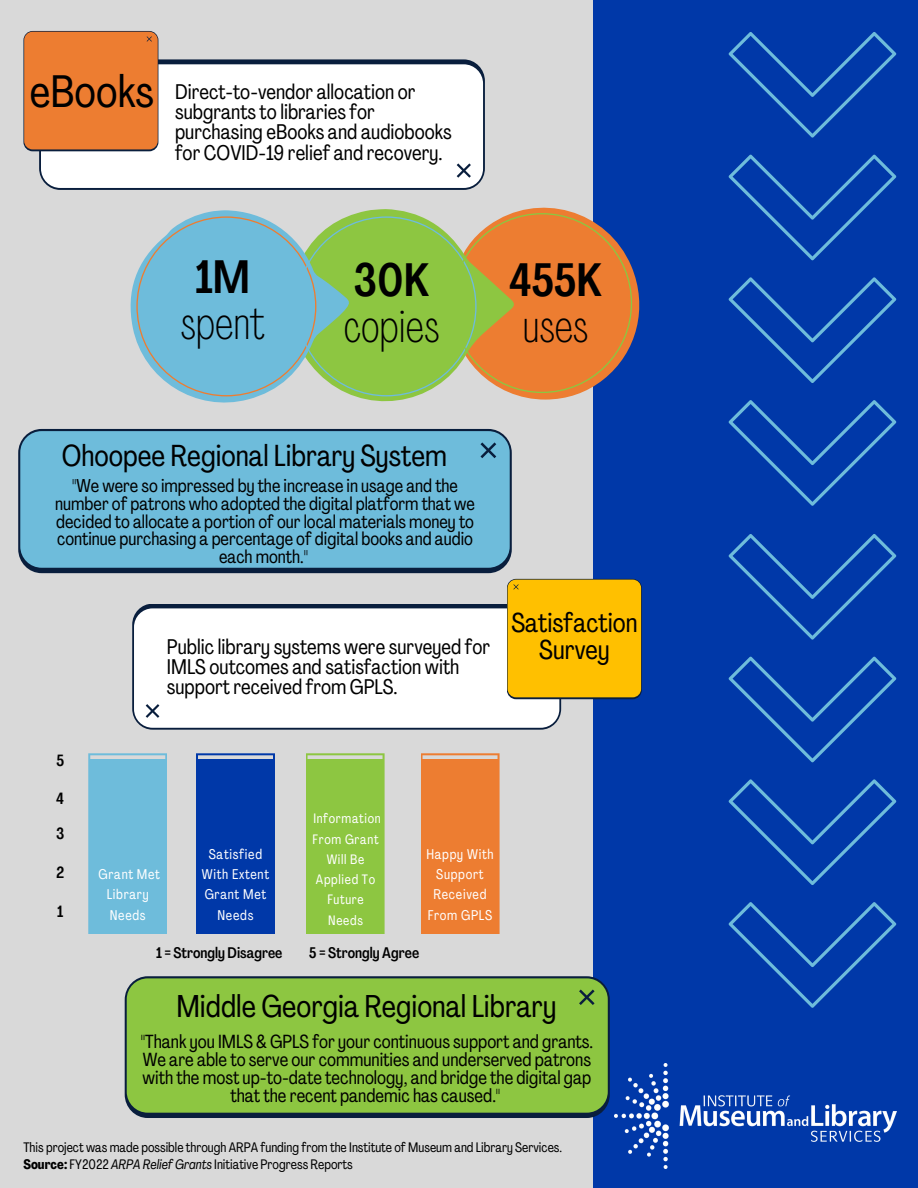
<style>
.page{position:relative;width:918px;height:1188px;background:#d9d9d9}
.page>*{position:absolute;margin:0;border:0;box-sizing:border-box;transform-origin:0 0}
.t1{font:100 46.2px "Agrandir Tight";color:#000}
.t2{font:500 46.2px "Agrandir Tight";color:#000}
.t3{font:45px "Agrandir Tight";color:#000}
.t4{font:31.2px "Agrandir Tight";color:#000}
.t5{font:30px "Agrandir Tight";color:#000}
.t6{font:27px "Agrandir Tight";color:#000}
.t7{font:21px/20.2px "Agrandir Tight";color:#000}
.t8{font:18.75px/18px "Agrandir Tight";color:#000;text-align:center}
.t9{font:18.45px/17.7px "Agrandir Tight";color:#000;text-align:center}
.t10{font:500 16.05px "Agrandir Tight";color:#000}
.t11{font:500 15.15px "Agrandir Tight";color:#000}
.t12{font:13.95px/20.2px "Agrandir Tight";letter-spacing:.05em;color:#fff;text-align:center}
.t13{font:13.65px/16.8px "Agrandir Tight";color:#000}
.t14{font:13.5px/20.2px "Agrandir Tight";letter-spacing:.05em;color:#fff;text-align:center}
.s1{font-weight:700}
.s2{font-style:italic}
</style>
<div class="page">
<div style="left:862px;top:0;width:56px;height:58px;background:#0038a8"></div>
<div style="left:862px;top:58px;width:56px;height:134px;background:#0038a8"></div>
<div style="left:862px;top:192px;width:56px;height:134px;background:#0038a8"></div>
<div style="left:862px;top:326px;width:56px;height:134px;background:#0038a8"></div>
<div style="left:862px;top:460px;width:56px;height:134px;background:#0038a8"></div>
<div style="left:862px;top:594px;width:56px;height:134px;background:#0038a8"></div>
<div style="left:862px;top:728px;width:56px;height:134px;background:#0038a8"></div>
<div style="left:862px;top:862px;width:56px;height:135px;background:#0038a8"></div>
<div style="left:862px;top:997px;width:56px;height:134px;background:#0038a8"></div>
<div style="left:862px;top:1131px;width:56px;height:57px;background:#0038a8"></div>
<div style="left:728px;top:0;width:134px;height:58px;background:#0038a8"></div>
<div style="left:728px;top:58px;width:134px;height:134px;background:#0038a8"></div>
<div style="left:728px;top:192px;width:134px;height:134px;background:#0038a8"></div>
<div style="left:728px;top:326px;width:134px;height:134px;background:#0038a8"></div>
<div style="left:728px;top:460px;width:134px;height:134px;background:#0038a8"></div>
<div style="left:728px;top:594px;width:134px;height:134px;background:#0038a8"></div>
<div style="left:728px;top:728px;width:134px;height:134px;background:#0038a8"></div>
<div style="left:728px;top:862px;width:134px;height:135px;background:#0038a8"></div>
<div style="left:728px;top:997px;width:134px;height:134px;background:#0038a8"></div>
<div style="left:728px;top:1131px;width:134px;height:57px;background:#0038a8"></div>
<div style="left:594px;top:0;width:134px;height:58px;background:#0038a8"></div>
<div style="left:594px;top:58px;width:134px;height:134px;background:#0038a8"></div>
<div style="left:594px;top:192px;width:134px;height:134px;background:#0038a8"></div>
<div style="left:594px;top:326px;width:134px;height:134px;background:#0038a8"></div>
<div style="left:594px;top:460px;width:134px;height:134px;background:#0038a8"></div>
<div style="left:594px;top:594px;width:134px;height:134px;background:#0038a8"></div>
<div style="left:594px;top:728px;width:134px;height:134px;background:#0038a8"></div>
<div style="left:594px;top:862px;width:134px;height:135px;background:#0038a8"></div>
<div style="left:594px;top:997px;width:134px;height:134px;background:#0038a8"></div>
<div style="left:594px;top:1131px;width:134px;height:57px;background:#0038a8"></div>
<svg style="left:729px;top:400px;width:167px;height:106px"></svg>
<svg style="left:729px;top:277px;width:167px;height:106px"></svg>
<svg style="left:729px;top:155px;width:167px;height:105px"></svg>
<svg style="left:729px;top:32px;width:167px;height:106px"></svg>
<svg style="left:130px;top:276px;width:115px;height:127px"></svg>
<svg style="left:136px;top:190px;width:504px;height:210px"></svg>
<div style="left:39px;top:59px;width:446px;height:131px;background:#091e3d;border-radius:21px"></div>
<div style="left:41px;top:64px;width:442px;height:124px;background:#fff"></div>
<svg style="left:23px;top:31px;width:135px;height:120px"></svg>
<div style="left:24px;top:32px;width:134px;height:117px;background:#ed7d31"></div>
<img style="left:615px;top:1064px;width:281px;height:104px">
<svg style="left:729px;top:902px;width:167px;height:106px"></svg>
<svg style="left:729px;top:779px;width:167px;height:106px"></svg>
<svg style="left:729px;top:657px;width:167px;height:105px"></svg>
<svg style="left:729px;top:534px;width:167px;height:106px"></svg>
<div style="left:18px;top:429px;width:494px;height:144px;background:#091e3d;border-radius:24px"></div>
<div style="left:20px;top:431px;width:490px;height:137px;background:#6ebcdb"></div>
<div style="left:132px;top:604px;width:429px;height:126px;background:#091e3d;border-radius:21px"></div>
<div style="left:134px;top:608px;width:425px;height:120px;background:#fff"></div>
<svg style="left:507px;top:579px;width:135px;height:120px"></svg>
<div style="left:508px;top:580px;width:133px;height:117px;background:#ffc000"></div>
<div style="left:125px;top:976px;width:485px;height:142px;background:#091e3d;border-radius:23px"></div>
<div style="left:127px;top:978px;width:481px;height:135px;background:#8dc641"></div>
<svg style="left:88px;top:753px;width:79px;height:181px"></svg>
<div style="left:90px;top:759px;width:76px;height:174px;background:#6ebcdb"></div>
<svg style="left:196px;top:753px;width:79px;height:181px"></svg>
<div style="left:198px;top:759px;width:75px;height:174px;background:#0038a8"></div>
<svg style="left:306px;top:753px;width:78px;height:181px"></svg>
<div style="left:307px;top:759px;width:76px;height:174px;background:#8dc641"></div>
<svg style="left:421px;top:753px;width:78px;height:181px"></svg>
<div style="left:422px;top:759px;width:76px;height:174px;background:#ed7d31"></div>
<h2 class="t3" style="left:30px;top:73px;width:126px">eBooks</h2>
<p class="t7" style="left:175px;top:83px;width:278px">Direct-to-vendor allocation or subgrants to libraries for purchasing eBooks and audiobooks for COVID-19 relief and recovery.</p>
<h1 class="t2" style="left:195px;top:258px;width:56px">1M</h1>
<h1 class="t1" style="left:181px;top:304px;width:86px">spent</h1>
<h1 class="t2" style="left:354px;top:261px;width:77px">30K</h1>
<h1 class="t1" style="left:344px;top:307px;width:97px">copies</h1>
<h1 class="t2" style="left:509px;top:261px;width:94px">455K</h1>
<h1 class="t1" style="left:523px;top:307px;width:67px">uses</h1>
<h3 class="t5" style="left:62px;top:444px;width:387px">Ohoopee Regional Library System</h3>
<p class="t9" style="left:55px;top:479px;width:421px">"We were so impressed by the increase in usage and the number of patrons who adopted the digital platform that we decided to allocate a portion of our local materials money to continue purchasing a percentage of digital books and audio each month."</p>
<h3 class="t6" style="left:511px;top:612px;width:128px">Satisfaction</h3>
<p class="t10" style="left:56px;top:754px;width:9px">5</p>
<p class="t10" style="left:56px;top:791px;width:9px">4</p>
<p class="t10" style="left:56px;top:827px;width:10px">3</p>
<p class="t10" style="left:56px;top:866px;width:10px">2</p>
<p class="t10" style="left:57px;top:905px;width:8px">1</p>
<p class="t7" style="left:167px;top:638px;width:325px">Public library systems were surveyed for</p>
<h3 class="t6" style="left:539px;top:639px;width:72px">Survey</h3>
<p class="t7" style="left:167px;top:658px;width:294px">IMLS outcomes and satisfaction with support received from GPLS.</p>
<p class="t12" style="left:99px;top:866px;width:63px">Grant Met<br>Library<br>Needs</p>
<p class="t12" style="left:202px;top:845px;width:69px">Satisfied<br>With Extent<br>Grant Met<br>Needs</p>
<p class="t14" style="left:313px;top:810px;width:70px">Information<br>From Grant<br>Will Be<br>Applied To<br>Future<br>Needs</p>
<p class="t12" style="left:426px;top:845px;width:69px">Happy With<br>Support<br>Received<br>From GPLS</p>
<p class="t11" style="left:156px;top:946px;width:128px">1 = Strongly Disagree</p>
<p class="t11" style="left:309px;top:946px;width:111px">5 = Strongly Agree</p>
<h3 class="t4" style="left:176px;top:994px;width:382px">Middle Georgia Regional Library</h3>
<p class="t8" style="left:141px;top:1034px;width:454px">"Thank you IMLS &amp; GPLS for your continuous support and grants.<br>We are able to serve our communities and underserved patrons with the most up-to-date technology, and bridge the digital gap that the recent pandemic has caused."</p>
<p class="t13" style="left:23px;top:1140px;width:540px">This project was made possible through ARPA funding from the Institute of Museum and Library Services.<br><span class="s1">Source:</span> FY2022 <span class="s2">ARPA Relief Grants</span> Initiative Progress Reports</p>
</div>
